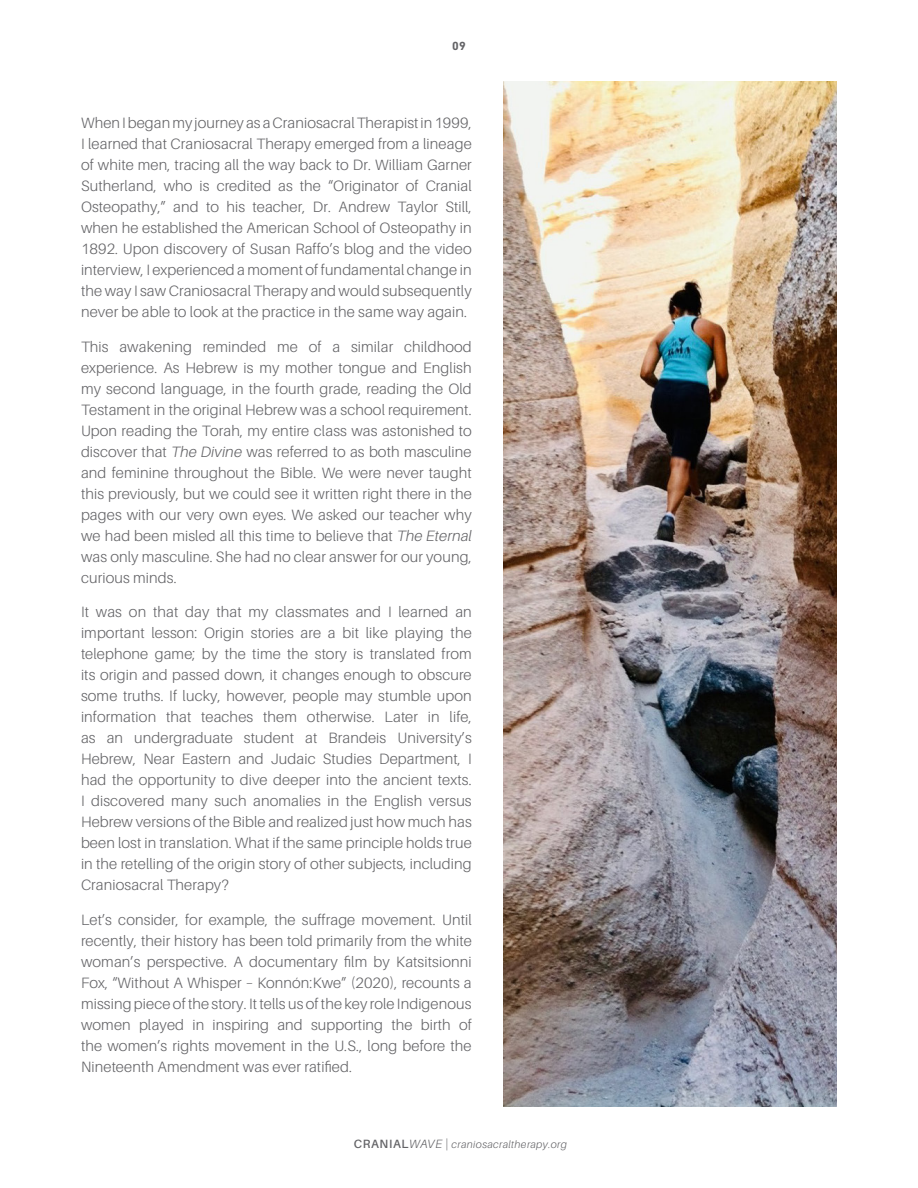
<style>
.page{position:relative;width:918px;height:1188px;background:#fff}
.page>*{position:absolute;margin:0;border:0;box-sizing:border-box;transform-origin:0 0}
.t1{font:300 15px/21px "Aileron";letter-spacing:.01em;color:#636366;text-align:justify}
.t2{font:700 12px "DIN Next LT Pro";color:#636366}
.t3{font:italic 300 10.5px "Aileron";letter-spacing:.04em;color:#636366}
.s1{font-style:italic}
.s2{font-weight:600;font-style:normal;font-size:12px}
.s3{font-size:12px}
.s4{font-style:normal;font-size:12px}
</style>
<div class="page">
<img style="left:504px;top:81px;width:333px;height:1026px">
<p class="t2" style="left:452px;top:38px;width:15px">09</p>
<p class="t1" style="left:81px;top:112px;width:392px">When I began my journey as a Craniosacral Therapist in 1999, I learned that Craniosacral Therapy emerged from a lineage of white men, tracing all the way back to Dr. William Garner Sutherland, who is credited as the “Originator of Cranial Osteopathy,” and to his teacher, Dr. Andrew Taylor Still, when he established the American School of Osteopathy in 1892. Upon discovery of Susan Raffo’s blog and the video interview, I experienced a moment of fundamental change in the way I saw Craniosacral Therapy and would subsequently never be able to look at the practice in the same way again.</p>
<p class="t1" style="left:81px;top:336px;width:392px">This awakening reminded me of a similar childhood experience. As Hebrew is my mother tongue and English my second language, in the fourth grade, reading the Old Testament in the original Hebrew was a school requirement.<br>Upon reading the Torah, my entire class was astonished to discover that <span class="s1">The Divine</span> was referred to as both masculine and feminine throughout the Bible. We were never taught this previously, but we could see it written right there in the pages with our very own eyes. We asked our teacher why we had been misled all this time to believe that <span class="s1">The Eternal </span>was only masculine. She had no clear answer for our young, curious minds.</p>
<p class="t1" style="left:81px;top:601px;width:392px">It was on that day that my classmates and I learned an important lesson: Origin stories are a bit like playing the telephone game; by the time the story is translated from its origin and passed down, it changes enough to obscure some truths. If lucky, however, people may stumble upon information that teaches them otherwise. Later in life, as an undergraduate student at Brandeis University’s Hebrew, Near Eastern and Judaic Studies Department, I had the opportunity to dive deeper into the ancient texts.<br>I discovered many such anomalies in the English versus Hebrew versions of the Bible and realized just how much has been lost in translation. What if the same principle holds true in the retelling of the origin story of other subjects, including Craniosacral Therapy?</p>
<p class="t1" style="left:81px;top:909px;width:392px">Let’s consider, for example, the suffrage movement. Until recently, their history has been told primarily from the white woman’s perspective. A documentary film by Katsitsionni Fox, “Without A Whisper – Konnón:Kwe” (2020), recounts a missing piece of the story. It tells us of the key role Indigenous women played in inspiring and supporting the birth of the women’s rights movement in the U.S., long before the Nineteenth Amendment was ever ratified.</p>
<p class="t3" style="left:354px;top:1138px;width:215px"><span class="s2">CRANIAL</span><span class="s3">WAVE</span> <span class="s4">|</span> craniosacraltherapy.org</p>
</div>
